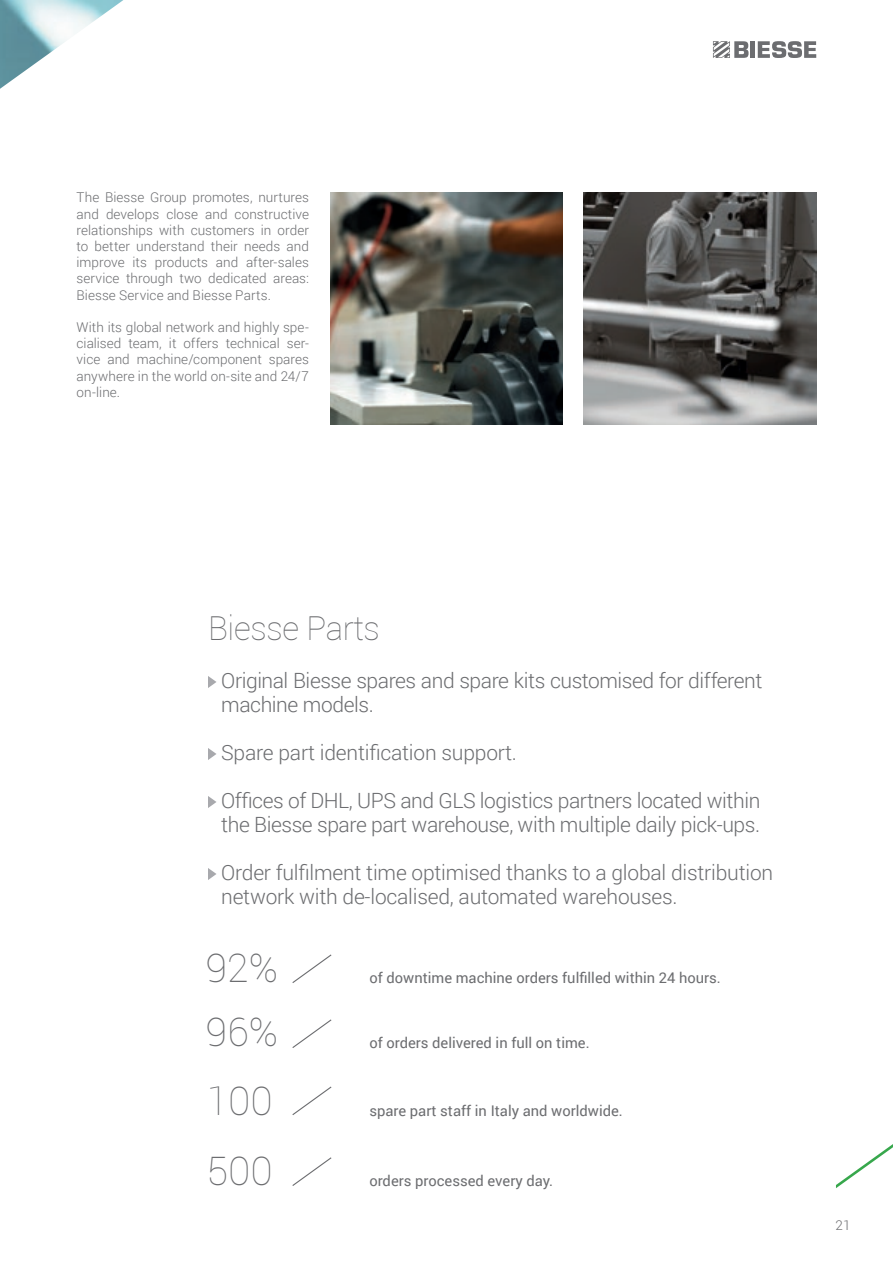
<style>
.page{position:relative;width:893px;height:1263px;background:#fff}
.page>*{position:absolute;margin:0;border:0;box-sizing:border-box;transform-origin:0 0}
.t1{font:100 39.3px "Roboto";color:#6c6d70}
.t2{font:100 33px "Roboto";letter-spacing:-.01em;color:#6c6d70}
.t3{font:300 21px/24px "Roboto";letter-spacing:-.02em;color:#6c6d70}
.t4{font:14.7px "Roboto";color:#6c6d70}
.t5{font:300 13.5px/16.2px "Roboto";letter-spacing:.005em;color:#6c6d70;text-align:justify}
</style>
<div class="page">
<img style="left:0;top:0;width:123px;height:89px">
<img style="left:330px;top:192px;width:232px;height:233px">
<img style="left:584px;top:192px;width:232px;height:233px">
<hr style="left:751px;top:41px;width:4px;height:17px;background:#6c6d70">
<svg style="left:758px;top:41px;width:58px;height:17px"></svg>
<svg style="left:713px;top:41px;width:35px;height:17px"></svg>
<svg style="left:292px;top:954px;width:40px;height:29px"></svg>
<svg style="left:292px;top:1019px;width:40px;height:29px"></svg>
<svg style="left:292px;top:1086px;width:40px;height:29px"></svg>
<svg style="left:292px;top:1157px;width:40px;height:29px"></svg>
<svg style="left:836px;top:1144px;width:57px;height:44px"></svg>
<svg style="left:208px;top:676px;width:8px;height:12px"></svg>
<svg style="left:208px;top:748px;width:8px;height:12px"></svg>
<svg style="left:208px;top:796px;width:8px;height:12px"></svg>
<svg style="left:208px;top:868px;width:8px;height:12px"></svg>
<p class="t5" style="left:77px;top:189px;width:234px">The Biesse Group promotes, nurtures and develops close and constructive relationships with customers in order to better understand their needs and improve its products and after-sales service through two dedicated areas:<br>Biesse Service and Biesse Parts.</p>
<p class="t5" style="left:77px;top:319px;width:234px">With its global network and highly spe&shy;cialised team, it offers technical ser&shy;vice and machine/component spares anywhere in the world on-site and 24/7 on-line.</p>
<p class="t2" style="left:208px;top:605px;width:173px">Biesse Parts</p>
<p class="t3" style="left:221px;top:668px;width:543px">Original Biesse spares and spare kits customised for different machine models.</p>
<p class="t3" style="left:221px;top:740px;width:297px">Spare part identification support.</p>
<p class="t3" style="left:221px;top:788px;width:541px">Offices of DHL, UPS and GLS logistics partners located within the Biesse spare part warehouse, with multiple daily pick-ups.</p>
<p class="t3" style="left:221px;top:860px;width:554px">Order fulfilment time optimised thanks to a global distribution network with de-localised, automated warehouses.</p>
<p class="t1" style="left:206px;top:941px;width:74px">92%</p>
<p class="t1" style="left:206px;top:1005px;width:74px">96%</p>
<p class="t1" style="left:207px;top:1074px;width:68px">100</p>
<p class="t1" style="left:207px;top:1143px;width:68px">500</p>
<p class="t4" style="left:369px;top:967px;width:353px">of downtime machine orders fulfilled within 24 hours.</p>
<p class="t4" style="left:369px;top:1033px;width:222px">of orders delivered in full on time.</p>
<p class="t4" style="left:369px;top:1100px;width:255px">spare part staff in Italy and worldwide.</p>
<p class="t4" style="left:369px;top:1170px;width:185px">orders processed every day.</p>
<p class="t5" style="left:836px;top:1216px;width:16px">21</p>
</div>
